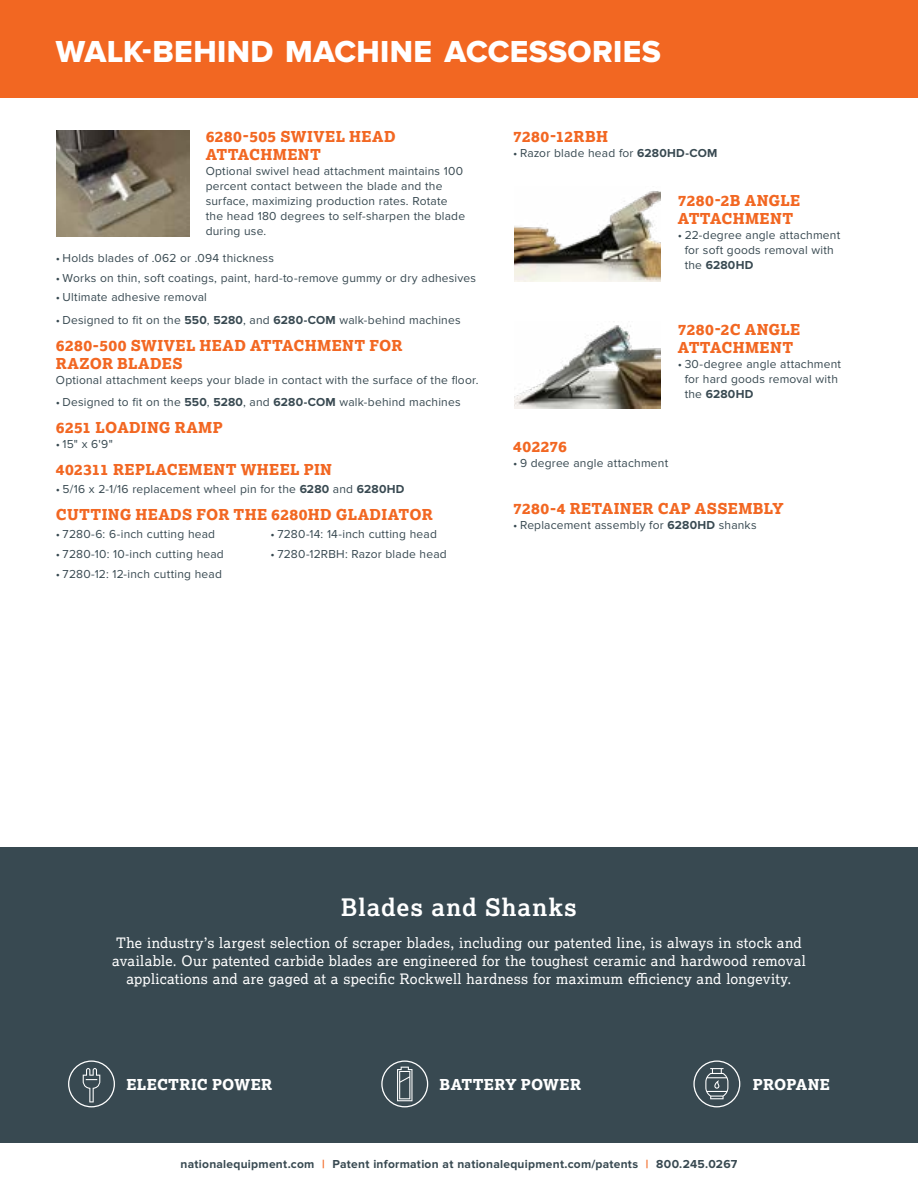
<style>
.page{position:relative;width:918px;height:1188px;background:#fff}
.page>*{position:absolute;margin:0;border:0;box-sizing:border-box;transform-origin:0 0}
.t1{font:31.5px "Proxima Nova Extrabld";letter-spacing:.01em;color:#fff}
.t2{font:700 24px "Lexia";letter-spacing:.045em;color:#fff}
.t3{font:800 15px/18px "Lexia";letter-spacing:.025em;color:#f26722}
.t4{font:800 15px "Lexia";letter-spacing:.02em;color:#fff}
.t5{font:14.25px/18px "Lexia";letter-spacing:.02em;color:#fff;text-align:center}
.t6{font:12px/15px "Proxima Nova";letter-spacing:.015em;color:#384951}
.t7{font:700 12px "Proxima Nova";letter-spacing:.02em;color:#384951}
.s1{font-weight:700}
.s2{color:#f26722}
</style>
<div class="page">
<div style="left:0;top:848px;width:918px;height:295px;background:#384951"></div>
<div style="left:0;top:0;width:918px;height:98px;background:#f26722"></div>
<img style="left:56px;top:130px;width:133px;height:106px">
<img style="left:514px;top:325px;width:147px;height:84px">
<img style="left:514px;top:191px;width:147px;height:90px">
<svg style="left:68px;top:1060px;width:47px;height:47px"></svg>
<svg style="left:381px;top:1060px;width:47px;height:47px"></svg>
<svg style="left:693px;top:1060px;width:47px;height:47px"></svg>
<h1 class="t1" style="left:56px;top:33px;width:607px">WALK-BEHIND MACHINE ACCESSORIES</h1>
<p class="t3" style="left:206px;top:127px;width:192px">6280-505 SWIVEL HEAD<br>ATTACHMENT</p>
<p class="t6" style="left:206px;top:164px;width:261px">Optional swivel head attachment maintains 100 percent contact between the blade and the surface, maximizing production rates. Rotate the head 180 degrees to self-sharpen the blade during use.</p>
<p class="t6" style="left:56px;top:251px;width:220px">• Holds blades of .062 or .094 thickness</p>
<p class="t6" style="left:56px;top:271px;width:422px">• Works on thin, soft coatings, paint, hard-to-remove gummy or dry adhesives</p>
<p class="t6" style="left:56px;top:290px;width:153px">• Ultimate adhesive removal</p>
<p class="t6" style="left:56px;top:313px;width:406px">• Designed to fit on the <span class="s1">550</span>, <span class="s1">5280</span>, and <span class="s1">6280-COM</span> walk-behind machines</p>
<p class="t3" style="left:56px;top:336px;width:348px">6280-500 SWIVEL HEAD ATTACHMENT FOR<br>RAZOR BLADES</p>
<p class="t6" style="left:56px;top:373px;width:424px">Optional attachment keeps your blade in contact with the surface of the floor.</p>
<p class="t6" style="left:56px;top:395px;width:406px">• Designed to fit on the <span class="s1">550</span>, <span class="s1">5280</span>, and <span class="s1">6280-COM</span> walk-behind machines</p>
<p class="t3" style="left:56px;top:418px;width:168px">6251 LOADING RAMP</p>
<p class="t6" style="left:56px;top:437px;width:58px">• 15" x 6'9"</p>
<p class="t3" style="left:56px;top:461px;width:278px">402311 REPLACEMENT WHEEL PIN</p>
<p class="t6" style="left:56px;top:482px;width:350px">• 5/16 x 2-1/16 replacement wheel pin for the <span class="s1">6280</span> and <span class="s1">6280HD</span></p>
<p class="t3" style="left:56px;top:506px;width:378px">CUTTING HEADS FOR THE 6280HD GLADIATOR</p>
<p class="t6" style="left:56px;top:527px;width:161px">• 7280-6: 6-inch cutting head</p>
<p class="t6" style="left:56px;top:547px;width:169px">• 7280-10: 10-inch cutting head</p>
<p class="t6" style="left:56px;top:566px;width:168px">• 7280-12: 12-inch cutting head</p>
<p class="t6" style="left:271px;top:527px;width:168px">• 7280-14: 14-inch cutting head</p>
<p class="t6" style="left:271px;top:547px;width:178px">• 7280-12RBH: Razor blade head</p>
<p class="t3" style="left:513px;top:127px;width:96px">7280-12RBH</p>
<p class="t6" style="left:513px;top:146px;width:206px">• Razor blade head for <span class="s1">6280HD-COM</span></p>
<p class="t3" style="left:678px;top:191px;width:124px">7280-2B ANGLE<br>ATTACHMENT</p>
<p class="t6" style="left:685px;top:227px;width:157px;text-indent:-7px">• 22-degree angle attachment for soft goods removal with the <span class="s1">6280HD</span></p>
<p class="t3" style="left:678px;top:320px;width:124px">7280-2C ANGLE<br>ATTACHMENT</p>
<p class="t6" style="left:685px;top:356px;width:158px;text-indent:-7px">• 30-degree angle attachment for hard goods removal with the <span class="s1">6280HD</span></p>
<p class="t3" style="left:513px;top:437px;width:55px">402276</p>
<p class="t6" style="left:513px;top:456px;width:156px">• 9 degree angle attachment</p>
<p class="t3" style="left:513px;top:499px;width:272px">7280-4 RETAINER CAP ASSEMBLY</p>
<p class="t6" style="left:513px;top:518px;width:245px">• Replacement assembly for <span class="s1">6280HD</span> shanks</p>
<h2 class="t2" style="left:341px;top:893px;width:237px">Blades and Shanks</h2>
<p class="t5" style="left:112px;top:933px;width:695px">The industry’s largest selection of scraper blades, including our patented line, is always in stock and available. Our patented carbide blades are engineered for the toughest ceramic and hardwood removal applications and are gaged at a specific Rockwell hardness for maximum efficiency and longevity.</p>
<p class="t4" style="left:126px;top:1074px;width:147px">ELECTRIC POWER</p>
<p class="t4" style="left:440px;top:1074px;width:143px">BATTERY POWER</p>
<p class="t4" style="left:753px;top:1074px;width:79px">PROPANE</p>
<p class="t7" style="left:181px;top:1157px;width:558px">nationalequipment.com <span class="s2">|</span> Patent information at nationalequipment.com/patents <span class="s2">|</span> 800.245.0267</p>
</div>
